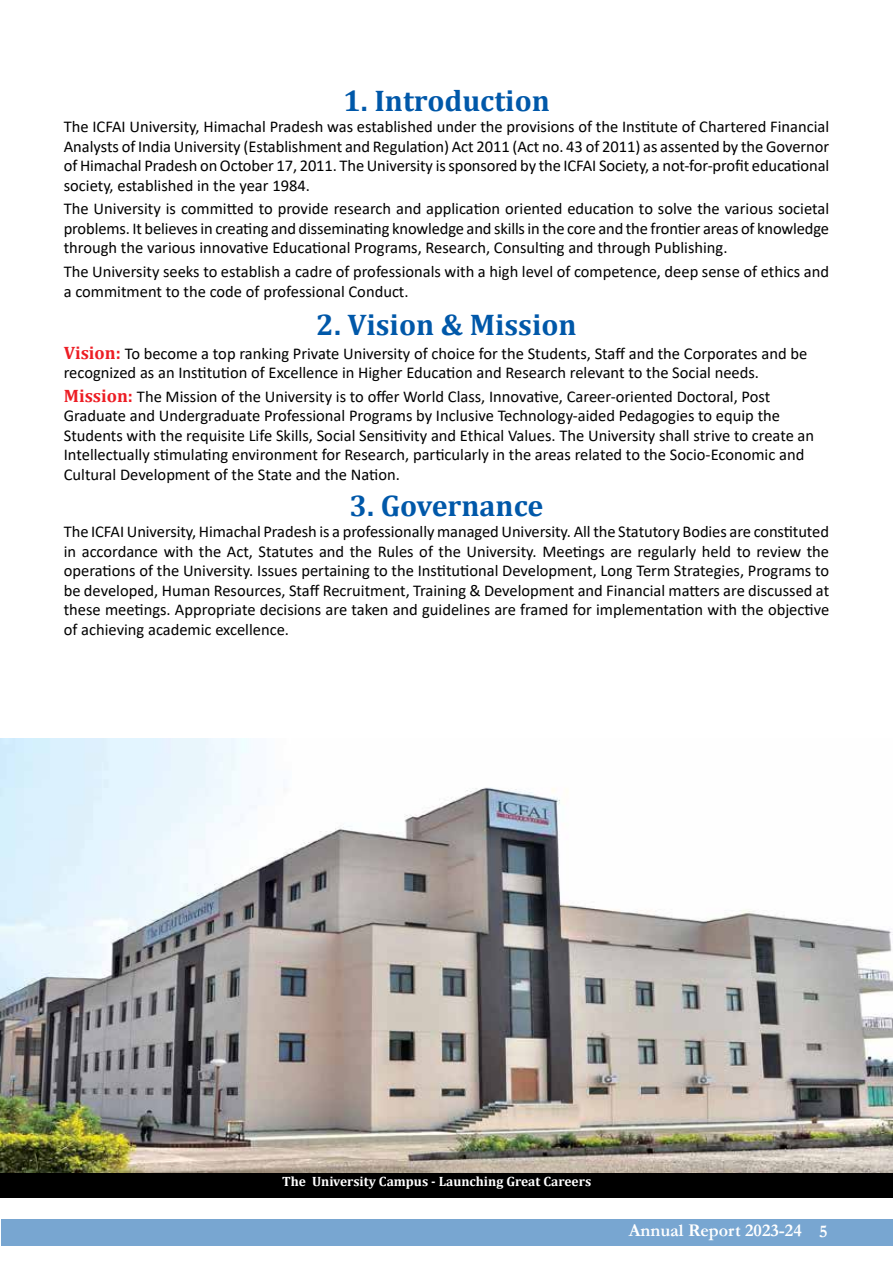
<style>
.page{position:relative;width:893px;height:1263px;background:#fff}
.page>*{position:absolute;margin:0;border:0;box-sizing:border-box;transform-origin:0 0}
.t1{font:700 30px "Cambria";color:#0058a9}
.t2{font:700 18px "Garamond";color:#fff}
.t3{font:16.5px/19.5px "Calibri";color:#000;text-align:justify}
.t4{font:700 13.5px "Cambria";color:#fff}
.s1{font-family:"Cambria";font-weight:700;font-size:18px;color:#ed1d24}
</style>
<div class="page">
<div style="left:2px;top:1219px;width:891px;height:27px;background:#78a6d1"></div>
<img style="left:0;top:738px;width:893px;height:435px">
<div style="left:0;top:1173px;width:893px;height:24px;background:#000"></div>
<h1 class="t1" style="left:343px;top:79px;width:208px">1. Introduction</h1>
<p class="t3" style="left:64px;top:116px;width:767px">The ICFAI University, Himachal Pradesh was established under the provisions of the Institute of Chartered Financial Analysts of India University (Establishment and Regulation) Act 2011 (Act no. 43 of 2011) as assented by the Governor of Himachal Pradesh on October 17, 2011. The University is sponsored by the ICFAI Society, a not-for-profit educational society, established in the year 1984.</p>
<p class="t3" style="left:64px;top:199px;width:767px">The University is committed to provide research and application oriented education to solve the various societal problems. It believes in creating and disseminating knowledge and skills in the core and the frontier areas of knowledge through the various innovative Educational Programs, Research, Consulting and through Publishing.</p>
<p class="t3" style="left:64px;top:262px;width:767px">The University seeks to establish a cadre of professionals with a high level of competence, deep sense of ethics and a commitment to the code of professional Conduct.</p>
<h1 class="t1" style="left:316px;top:303px;width:262px">2. Vision &amp; Mission</h1>
<p class="t3" style="left:64px;top:343px;width:745px"><span class="s1">Vision:</span> To become a top ranking Private University of choice for the Students, Staff and the Corporates and be recognized as an Institution of Excellence in Higher Education and Research relevant to the Social needs.</p>
<p class="t3" style="left:64px;top:386px;width:752px;text-align:left"><span class="s1">Mission:</span> The Mission of the University is to offer World Class, Innovative, Career-oriented Doctoral, Post Graduate and Undergraduate Professional Programs by Inclusive Technology-aided Pedagogies to equip the Students with the requisite Life Skills, Social Sensitivity and Ethical Values. The University shall strive to create an Intellectually stimulating environment for Research, particularly in the areas related to the Socio-Economic and Cultural Development of the State and the Nation.</p>
<h1 class="t1" style="left:349px;top:484px;width:196px">3. Governance</h1>
<p class="t3" style="left:64px;top:522px;width:767px">The ICFAI University, Himachal Pradesh is a professionally managed University. All the Statutory Bodies are constituted in accordance with the Act, Statutes and the Rules of the University. Meetings are regularly held to review the operations of the University. Issues pertaining to the Institutional Development, Long Term Strategies, Programs to be developed, Human Resources, Staff Recruitment, Training &amp; Development and Financial matters are discussed at these meetings. Appropriate decisions are taken and guidelines are framed for implementation with the objective of achieving academic excellence.</p>
<p class="t4" style="left:282px;top:1172px;width:310px">The University Campus - Launching Great Careers</p>
<p class="t2" style="left:629px;top:1218px;width:200px">Annual Report 2023-24 5</p>
</div>
